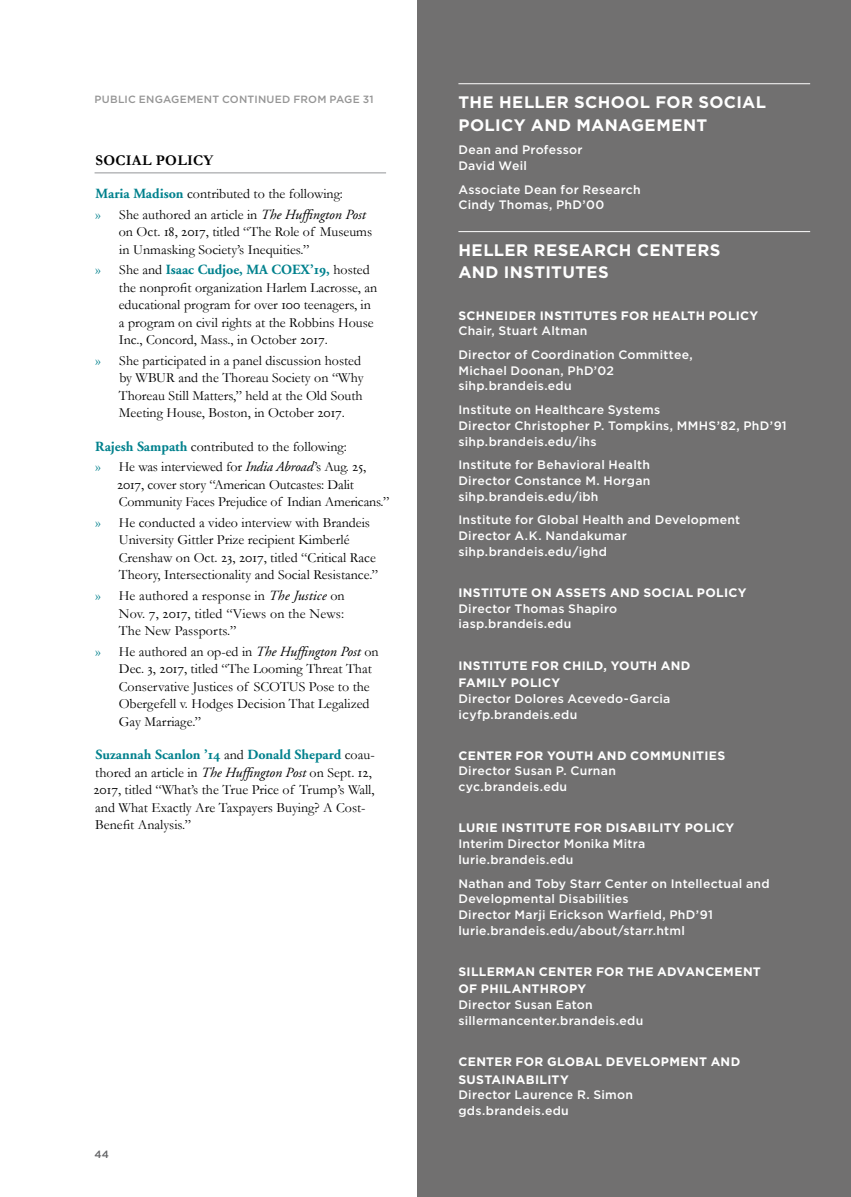
<style>
.page{position:relative;width:851px;height:1197px;background:#fff}
.page>*{position:absolute;margin:0;border:0;box-sizing:border-box;transform-origin:0 0}
.t1{font:700 16.62px/22.8px "Gotham";letter-spacing:.02em;color:#fff}
.t2{font:700 14.88px "Garamond";letter-spacing:.02em;color:#000}
.LISTINGS__text{font:14px/17.5px "Garamond";color:#000}
.t3{font:500 12.25px/15.8px "Gotham";letter-spacing:.025em;color:#fff}
.t4{font:700 12.25px/15.8px "Gotham";letter-spacing:.025em;color:#fff}
.t5{font:500 10.5px "Gotham";letter-spacing:.025em;color:#959595}
.t6{font:500 10.5px "Gotham";color:#636466}
.s1{font-family:"Adobe Garamond Bold Os F";color:#00818d}
.s2{color:#00818d}
.s3{font-weight:700;color:#00818d}
.s4{font-family:"Adobe Garamond Italic Os F"}
.s5{font-family:"Adobe Garamond Regular SC"}
.s6{font-weight:500}
</style>
<div class="page">
<div style="left:417px;top:0;width:433px;height:1197px;background:#717070"></div>
<hr style="left:458px;top:83px;width:352px;height:1px;background:#fff">
<hr style="left:458px;top:231px;width:352px;height:1px;background:#fff">
<hr style="left:94px;top:173px;width:292px;height:1px;background:#939598">
<p class="t5" style="left:94px;top:92px;width:281px">PUBLIC ENGAGEMENT CONTINUED FROM PAGE 31</p>
<h3 class="t2" style="left:95px;top:151px;width:119px">SOCIAL POLICY</h3>
<p class="LISTINGS__text" style="left:96px;top:185px;width:249px"><span class="s1">Maria Madison</span> contributed to the following:</p>
<p class="LISTINGS__text" style="left:119px;top:205px;width:255px;text-indent:-23px"><span class="s2">»</span><span class="s3">»</span> She authored an article in <span class="s4">The Huffington Post </span>on Oct. <span class="s5">18</span>, <span class="s5">2017</span>, titled “The Role of Museums in Unmasking Society’s Inequities.”</p>
<p class="LISTINGS__text" style="left:119px;top:261px;width:260px;text-indent:-23px"><span class="s2">»</span><span class="s3">»</span> She and <span class="s1">Isaac Cudjoe, MA COEX’19,</span> hosted the nonprofit organization Harlem Lacrosse, an educational program for over <span class="s5">100</span> teenagers, in a program on civil rights at the Robbins House Inc., Concord, Mass., in October <span class="s5">2017</span>.</p>
<p class="LISTINGS__text" style="left:119px;top:352px;width:246px;text-indent:-23px"><span class="s2">»</span><span class="s3">»</span> She participated in a panel discussion hosted by WBUR and the Thoreau Society on “Why Thoreau Still Matters,” held at the Old South Meeting House, Boston, in October <span class="s5">2017</span>.</p>
<p class="LISTINGS__text" style="left:95px;top:437px;width:253px"><span class="s1">Rajesh Sampath</span> contributed to the following:</p>
<p class="LISTINGS__text" style="left:117px;top:458px;width:274px;text-indent:-22px"><span class="s2">»</span><span class="s3">»</span> He was interviewed for <span class="s4">India Abroad</span>’s Aug. <span class="s5">25</span>,<br><span class="s5">2017</span>, cover story “American Outcastes: Dalit<br>Community Faces Prejudice of Indian Americans.”</p>
<p class="LISTINGS__text" style="left:119px;top:514px;width:261px;text-indent:-23px"><span class="s2">»</span><span class="s3">»</span> He conducted a video interview with Brandeis University Gittler Prize recipient Kimberlé Crenshaw on Oct. <span class="s5">23</span>, <span class="s5">2017</span>, titled “Critical Race Theory, Intersectionality and Social Resistance.”</p>
<p class="LISTINGS__text" style="left:119px;top:587px;width:227px;text-align:justify;text-indent:-23px"><span class="s2">»</span><span class="s3">»</span> He authored a response in <span class="s4">The Justice</span> on Nov. <span class="s5">7</span>, <span class="s5">2017</span>, titled “Views on the News:<br>The New Passports.”</p>
<p class="LISTINGS__text" style="left:119px;top:642px;width:261px;text-indent:-23px"><span class="s2">»</span><span class="s3">»</span> He authored an op-ed in <span class="s4">The Huffington Post</span> on Dec. <span class="s5">3</span>, <span class="s5">2017</span>, titled “The Looming Threat That Conservative Justices of SCOTUS Pose to the Obergefell v. Hodges Decision That Legalized Gay Marriage.”</p>
<p class="LISTINGS__text" style="left:93px;top:746px;width:283px"><span class="s1">Suzannah Scanlon ’14</span> and <span class="s1">Donald Shepard</span> coau&shy;thored an article in <span class="s4">The Huffington Post</span> on Sept. <span class="s5">12</span>, <span class="s5">2017</span>, titled “What’s the True Price of Trump’s Wall, and What Exactly Are Taxpayers Buying? A Cost-Benefit Analysis.”</p>
<p class="t6" style="left:94px;top:1148px;width:16px">44</p>
<h2 class="t1" style="left:458px;top:90px;width:309px">THE HELLER SCHOOL FOR SOCIAL<br>POLICY AND MANAGEMENT</h2>
<p class="t3" style="left:458px;top:142px;width:126px">Dean and Professor<br>David Weil</p>
<p class="t3" style="left:458px;top:181px;width:184px">Associate Dean for Research<br>Cindy Thomas, PhD’00</p>
<h2 class="t1" style="left:458px;top:238px;width:263px">HELLER RESEARCH CENTERS<br>AND INSTITUTES</h2>
<p class="t4" style="left:458px;top:307px;width:301px">SCHNEIDER INSTITUTES FOR HEALTH POLICY<br><span class="s6">Chair, Stuart Altman</span></p>
<p class="t3" style="left:458px;top:347px;width:236px">Director of Coordination Committee,<br>Michael Doonan, PhD’02</p>
<p class="t3" style="left:458px;top:378px;width:115px">sihp.brandeis.edu</p>
<p class="t3" style="left:458px;top:402px;width:330px">Institute on Healthcare Systems<br>Director Christopher P. Tompkins, MMHS’82, PhD’91</p>
<p class="t3" style="left:458px;top:433px;width:139px">sihp.brandeis.edu/ihs</p>
<p class="t3" style="left:458px;top:457px;width:193px">Institute for Behavioral Health<br>Director Constance M. Horgan</p>
<p class="t3" style="left:458px;top:488px;width:142px">sihp.brandeis.edu/ibh</p>
<p class="t3" style="left:458px;top:512px;width:283px">Institute for Global Health and Development<br>Director A.K. Nandakumar</p>
<p class="t3" style="left:458px;top:543px;width:150px">sihp.brandeis.edu/ighd</p>
<p class="t4" style="left:458px;top:585px;width:289px">INSTITUTE ON ASSETS AND SOCIAL POLICY<br><span class="s6">Director Thomas Shapiro</span></p>
<p class="t3" style="left:458px;top:616px;width:114px">iasp.brandeis.edu</p>
<p class="t4" style="left:458px;top:656px;width:233px;line-height:17.5px">INSTITUTE FOR CHILD, YOUTH AND<br>FAMILY POLICY</p>
<p class="t3" style="left:458px;top:690px;width:213px">Director Dolores Acevedo-Garcia</p>
<p class="t3" style="left:458px;top:706px;width:120px">icyfp.brandeis.edu</p>
<p class="t4" style="left:458px;top:747px;width:268px">CENTER FOR YOUTH AND COMMUNITIES<br><span class="s6">Director Susan P. Curnan</span></p>
<p class="t3" style="left:458px;top:779px;width:110px">cyc.brandeis.edu</p>
<p class="t4" style="left:458px;top:820px;width:277px">LURIE INSTITUTE FOR DISABILITY POLICY<br><span class="s6">Interim Director Monika Mitra</span></p>
<p class="t3" style="left:458px;top:852px;width:117px">lurie.brandeis.edu</p>
<p class="t3" style="left:458px;top:875px;width:313px">Nathan and Toby Starr Center on Intellectual and<br>Developmental Disabilities<br>Director Marji Erickson Warfield, PhD’91</p>
<p class="t3" style="left:458px;top:922px;width:228px">lurie.brandeis.edu/about/starr.html</p>
<p class="t4" style="left:458px;top:963px;width:304px;line-height:17.5px">SILLERMAN CENTER FOR THE ADVANCEMENT<br>OF PHILANTHROPY</p>
<p class="t3" style="left:458px;top:997px;width:136px">Director Susan Eaton</p>
<p class="t3" style="left:458px;top:1013px;width:186px">sillermancenter.brandeis.edu</p>
<p class="t4" style="left:458px;top:1053px;width:283px;line-height:17.5px">CENTER FOR GLOBAL DEVELOPMENT AND<br>SUSTAINABILITY</p>
<p class="t3" style="left:458px;top:1087px;width:176px">Director Laurence R. Simon</p>
<p class="t3" style="left:458px;top:1103px;width:112px">gds.brandeis.edu</p>
</div>
